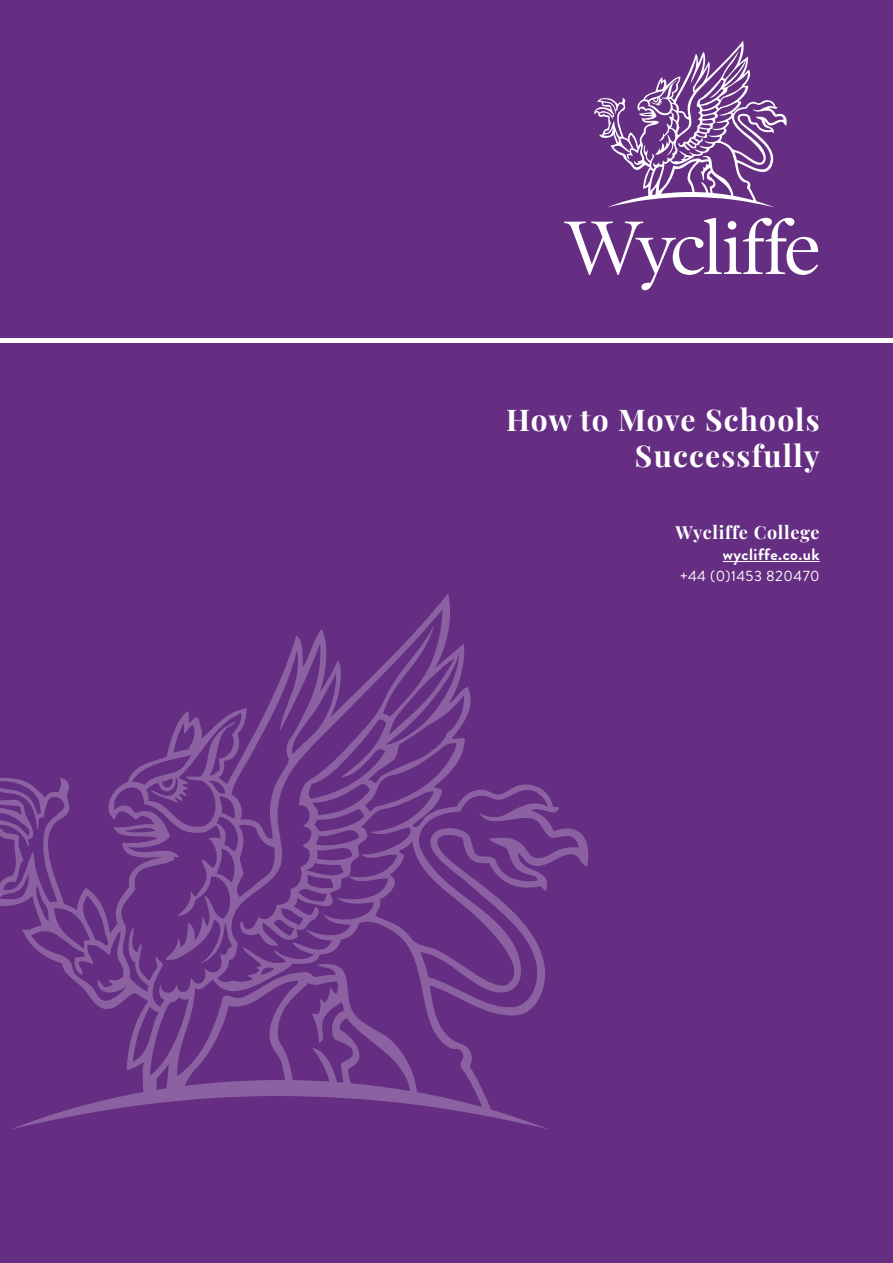
<style>
.page{position:relative;width:893px;height:1263px;background:#652e83}
.page>*{position:absolute;margin:0;border:0;box-sizing:border-box;transform-origin:0 0}
.t1{font:700 30px/36px "Playfair Display";letter-spacing:.04em;color:#fff;text-align:right}
.t2{font:700 18px "Playfair Display";letter-spacing:.04em;color:#fff}
.t3{font:700 16.5px "Brandon Grotesque";letter-spacing:.03em;color:#fff}
.t4{font:15px "Brandon Grotesque";letter-spacing:.03em;color:#fff}
</style>
<div class="page">
<hr style="left:723px;top:561px;width:97px;height:1px;background:#fff">
<svg style="left:564px;top:218px;width:254px;height:72px"></svg>
<svg style="left:594px;top:41px;width:193px;height:166px"></svg>
<svg style="left:0;top:594px;width:589px;height:535px"></svg>
<hr style="left:0;top:339px;width:893px;height:4px;background:#fff">
<p class="t1" style="left:506px;top:404px;width:315px">How to Move Schools<br>Successfully</p>
<p class="t2" style="left:675px;top:525px;width:146px">Wycliffe College</p>
<p class="t3" style="left:723px;top:548px;width:98px">wycliffe.co.uk</p>
<p class="t4" style="left:680px;top:571px;width:141px">+44 (0)1453 820470</p>
</div>
